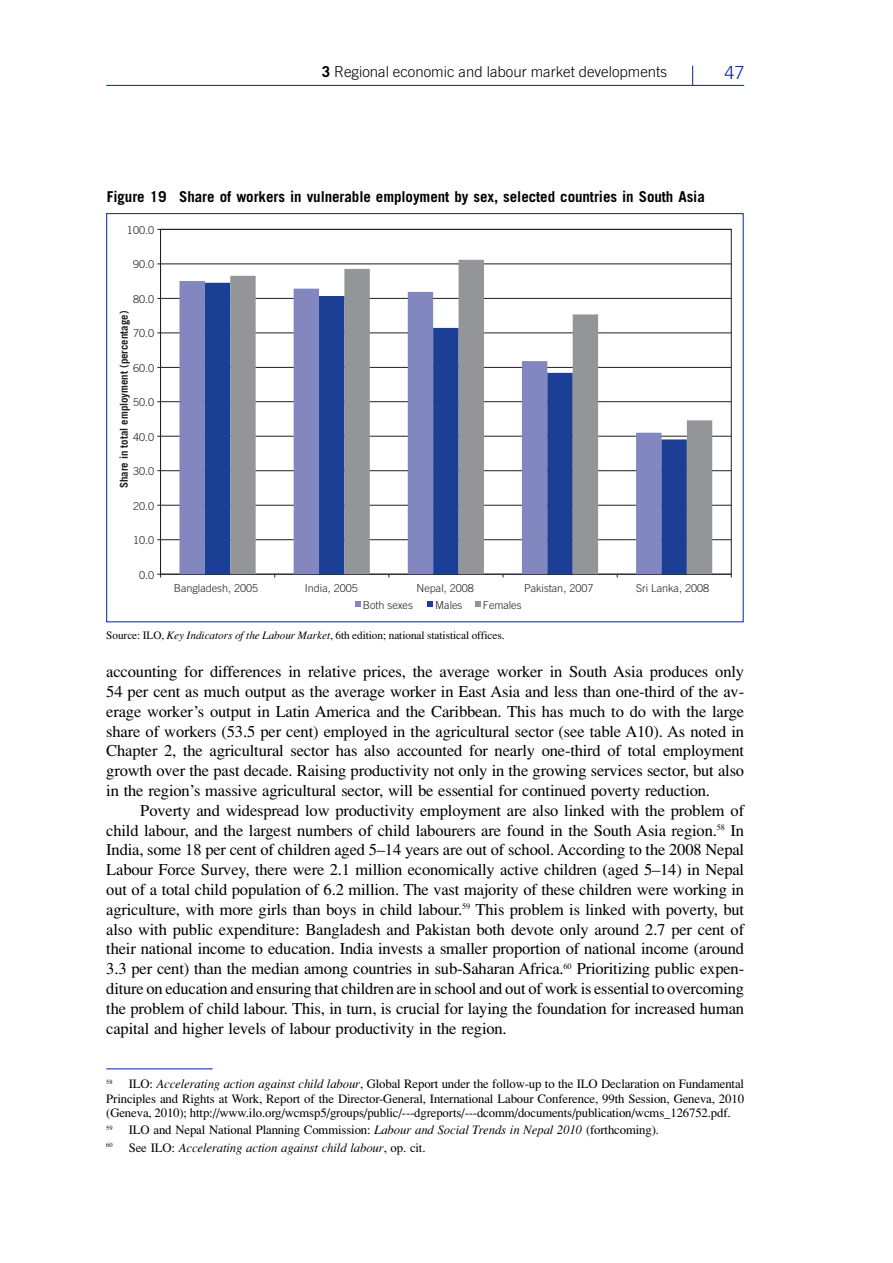
<style>
.page{position:relative;width:893px;height:1263px;background:#fff}
.page>*{position:absolute;margin:0;border:0;box-sizing:border-box;transform-origin:0 0}
.t1{font:300 18px "Trade Gothic";color:#0022a3}
.t2{font:16.5px/19.8px "Times";letter-spacing:-.01em;color:#000;text-align:justify}
.t3{font:700 15px "Trade Gothic";letter-spacing:-.005em;color:#000}
.t4{font:300 15px "Trade Gothic";color:#000}
.t5{font:12.75px/14.2px "Times";letter-spacing:-.01em;color:#000;text-align:justify}
.t6{font:italic 12.75px "Times";letter-spacing:-.01em;color:#000}
.t7{font:11.25px "Times";letter-spacing:-.005em;color:#000}
.t8{font:300 10.8px "Trade Gothic";color:#231f20}
.t9{font:700 10.8px "Trade Gothic";color:#231f20}
.t10{font:6.3px "Times";color:#000}
.s1{font-weight:700}
.s2{font-style:italic}
.s3{font-style:normal}
</style>
<div class="page">
<hr style="left:161px;top:539px;width:570px;height:1px;background:#231f20">
<hr style="left:161px;top:505px;width:570px;height:1px;background:#231f20">
<hr style="left:161px;top:470px;width:570px;height:1px;background:#231f20">
<hr style="left:161px;top:436px;width:570px;height:1px;background:#231f20">
<hr style="left:161px;top:401px;width:570px;height:1px;background:#231f20">
<hr style="left:161px;top:367px;width:570px;height:1px;background:#231f20">
<hr style="left:161px;top:333px;width:570px;height:1px;background:#231f20">
<hr style="left:161px;top:298px;width:570px;height:1px;background:#231f20">
<hr style="left:161px;top:264px;width:570px;height:1px;background:#231f20">
<hr style="left:161px;top:229px;width:570px;height:1px;background:#231f20">
<hr style="left:160px;top:229px;width:1px;height:345px;background:#231f20">
<hr style="left:161px;top:574px;width:570px;height:1px;background:#231f20">
<div style="left:179px;top:281px;width:51px;height:293px;background:#8287bf"></div>
<svg style="left:355px;top:601px;width:6px;height:6px"></svg>
<div style="left:205px;top:283px;width:25px;height:291px;background:#1b3f94"></div>
<svg style="left:428px;top:601px;width:5px;height:6px"></svg>
<svg style="left:230px;top:260px;width:482px;height:314px"></svg>
<svg style="left:475px;top:601px;width:6px;height:6px"></svg>
<hr style="left:106px;top:1068px;width:107px;height:1px;background:#0022a3">
<svg style="left:692px;top:66px;width:1px;height:19px"></svg>
<hr style="left:106px;top:85px;width:638px;height:1px;background:#0022a3">
<p class="t4" style="left:322px;top:66px;width:347px"><span class="s1">3</span> Regional economic and labour market developments</p>
<p class="t1" style="left:724px;top:66px;width:22px">47</p>
<p class="t3" style="left:107px;top:191px;width:599px">Figure 19 Share of workers in vulnerable employment by sex, selected countries in South Asia</p>
<p class="t8" style="left:127px;top:226px;width:29px">100.0</p>
<p class="t8" style="left:133px;top:260px;width:23px">90.0</p>
<p class="t8" style="left:133px;top:295px;width:23px">80.0</p>
<p class="t9" style="left:120px;top:488px;width:179px;rotate:-90deg">Share in total employment (percentage)</p>
<p class="t8" style="left:133px;top:329px;width:23px">70.0</p>
<p class="t8" style="left:133px;top:364px;width:23px">60.0</p>
<p class="t8" style="left:133px;top:398px;width:23px">50.0</p>
<p class="t8" style="left:133px;top:433px;width:23px">40.0</p>
<p class="t8" style="left:133px;top:467px;width:23px">30.0</p>
<p class="t8" style="left:133px;top:502px;width:23px">20.0</p>
<p class="t8" style="left:133px;top:536px;width:23px">10.0</p>
<p class="t8" style="left:139px;top:571px;width:17px">0.0</p>
<p class="t8" style="left:174px;top:584px;width:86px">Bangladesh, 2005</p>
<p class="t8" style="left:305px;top:584px;width:55px">India, 2005</p>
<p class="t8" style="left:417px;top:584px;width:59px">Nepal, 2008</p>
<p class="t8" style="left:524px;top:584px;width:71px">Pakistan, 2007</p>
<p class="t8" style="left:636px;top:584px;width:74px">Sri Lanka, 2008</p>
<p class="t8" style="left:363px;top:601px;width:52px">Both sexes</p>
<p class="t8" style="left:435px;top:601px;width:29px">Males</p>
<p class="t8" style="left:483px;top:601px;width:40px">Females</p>
<p class="t7" style="left:106px;top:628px;width:400px">Source: ILO, <span class="s2">Key Indicators of the Labour Market</span>, 6th edition; national statistical offices.</p>
<p class="t2" style="left:106px;top:662px;width:639px">accounting for differences in relative prices, the average worker in South Asia produces only 54 per cent as much output as the average worker in East Asia and less than one-third of the av&shy;erage worker’s output in Latin America and the Caribbean. This has much to do with the large share of workers (53.5 per cent) employed in the agricultural sector (see table A10). As noted in Chapter 2, the agricultural sector has also accounted for nearly one-third of total employment growth over the past decade. Raising productivity not only in the growing services sector, but also in the region’s massive agricultural sector, will be essential for continued poverty reduction.</p>
<p class="t2" style="left:106px;top:800px;width:639px;text-indent:34px">Poverty and widespread low productivity employment are also linked with the problem of child labour, and the largest numbers of child labourers are found in the South Asia region.<sup>58</sup> In India, some 18 per cent of children aged 5–14 years are out of school. According to the 2008 Nepal Labour Force Survey, there were 2.1 million economically active children (aged 5–14) in Nepal out of a total child population of 6.2 million. The vast majority of these children were working in agriculture, with more girls than boys in child labour.<sup>59</sup> This problem is linked with poverty, but also with public expenditure: Bangladesh and Pakistan both devote only around 2.7 per cent of their national income to education. India invests a smaller proportion of national income (around 3.3 per cent) than the median among countries in sub-Saharan Africa.<sup>60</sup> Prioritizing public expen&shy;diture on education and ensuring that children are in school and out of work is essential to overcoming the problem of child labour. This, in turn, is crucial for laying the foundation for increased human capital and higher levels of labour productivity in the region.</p>
<p class="t5" style="left:106px;top:1077px;width:639px;text-indent:23px">ILO: <span class="s2">Accelerating action against child labour</span>, Global Report under the follow-up to the ILO Declaration on Fundamental Principles and Rights at Work, Report of the Director-General, International Labour Conference, 99th Session, Geneva, 2010 (Geneva, 2010); http://www.ilo.org/wcmsp5/groups/public/---dgreports/---dcomm/documents/publication/wcms_126752.pdf.</p>
<p class="t10" style="left:106px;top:1124px;width:8px">59</p>
<p class="t5" style="left:129px;top:1123px;width:532px">ILO and Nepal National Planning Commission: <span class="s2">Labour and Social Trends in Nepal 2010</span> (forthcoming).</p>
<p class="t10" style="left:106px;top:1141px;width:8px">60</p>
<p class="t6" style="left:129px;top:1140px;width:298px"><span class="s3">See ILO:</span> Accelerating action against child labour<span class="s3">, op. cit.</span></p>
<p class="t10" style="left:106px;top:1078px;width:8px">58</p>
</div>
